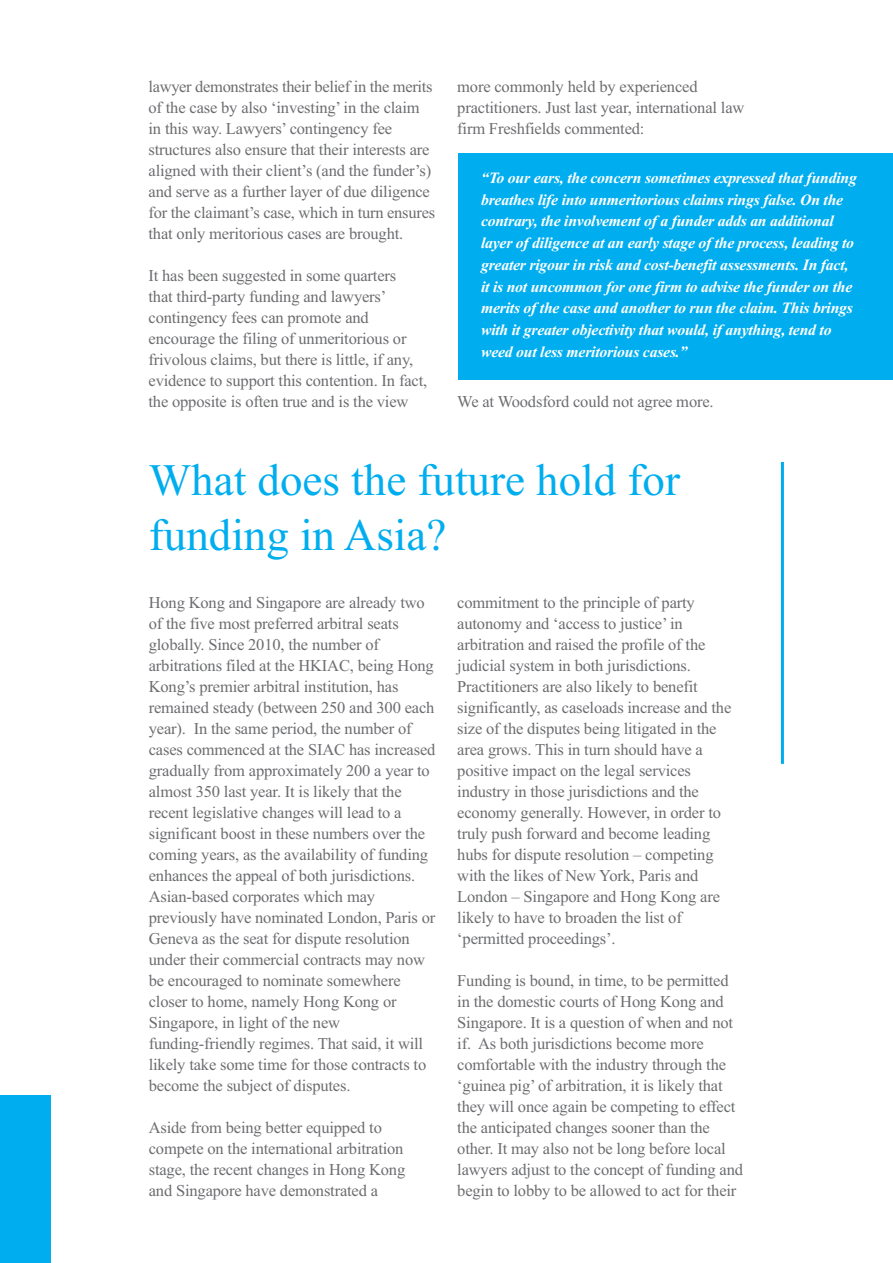
<style>
.page{position:relative;width:893px;height:1263px;background:#fff}
.page>*{position:absolute;margin:0;border:0;box-sizing:border-box;transform-origin:0 0}
.t1{font:45px/55.5px "Times New Roman";color:#00aeef}
.t2{font:16.5px/21px "Times New Roman";letter-spacing:-.01em;color:#6c6d70}
.t3{font:italic 700 15.75px/21.8px "Times New Roman";letter-spacing:-.015em;color:#fff}
</style>
<div class="page">
<div style="left:0;top:1095px;width:51px;height:168px;background:#00aeef"></div>
<hr style="left:781px;top:462px;width:3px;height:302px;background:#00aeef">
<div style="left:458px;top:153px;width:435px;height:227px;background:#00aeef"></div>
<p class="t2" style="left:149px;top:76px;width:288px">lawyer demonstrates their belief in the merits of the case by also ‘investing’ in the claim in this way. Lawyers’ contingency fee structures also ensure that their interests are aligned with their client’s (and the funder’s) and serve as a further layer of due diligence for the claimant’s case, which in turn ensures that only meritorious cases are brought.</p>
<p class="t2" style="left:149px;top:265px;width:280px">It has been suggested in some quarters<br>that third-party funding and lawyers’ contingency fees can promote and encourage the filing of unmeritorious or frivolous claims, but there is little, if any, evidence to support this contention. In fact, the opposite is often true and is the view</p>
<p class="t2" style="left:457px;top:76px;width:289px">more commonly held by experienced practitioners. Just last year, international law firm Freshfields commented:</p>
<p class="t3" style="left:481px;top:167px;width:377px">“To our ears, the concern sometimes expressed that funding breathes life into unmeritorious claims rings false. On the contrary, the involvement of a funder adds an additional layer of diligence at an early stage of the process, leading to greater rigour in risk and cost-benefit assessments. In fact, it is not uncommon for one firm to advise the funder on the merits of the case and another to run the claim. This brings with it greater objectivity that would, if anything, tend to weed out less meritorious cases.”</p>
<p class="t2" style="left:457px;top:391px;width:258px">We at Woodsford could not agree more.</p>
<h1 class="t1" style="left:149px;top:452px;width:533px">What does the future hold for funding in Asia?</h1>
<p class="t2" style="left:149px;top:591px;width:288px">Hong Kong and Singapore are already two of the five most preferred arbitral seats globally. Since 2010, the number of arbitrations filed at the HKIAC, being Hong Kong’s premier arbitral institution, has remained steady (between 250 and 300 each year). In the same period, the number of cases commenced at the SIAC has increased gradually from approximately 200 a year to almost 350 last year. It is likely that the recent legislative changes will lead to a significant boost in these numbers over the coming years, as the availability of funding enhances the appeal of both jurisdictions.<br>Asian-based corporates which may previously have nominated London, Paris or Geneva as the seat for dispute resolution under their commercial contracts may now be encouraged to nominate somewhere closer to home, namely Hong Kong or Singapore, in light of the new funding-friendly regimes. That said, it will likely take some time for those contracts to become the subject of disputes.</p>
<p class="t2" style="left:149px;top:1116px;width:258px">Aside from being better equipped to compete on the international arbitration stage, the recent changes in Hong Kong and Singapore have demonstrated a</p>
<p class="t2" style="left:457px;top:591px;width:276px">commitment to the principle of party autonomy and ‘access to justice’ in arbitration and raised the profile of the judicial system in both jurisdictions.<br>Practitioners are also likely to benefit significantly, as caseloads increase and the size of the disputes being litigated in the area grows. This in turn should have a positive impact on the legal services industry in those jurisdictions and the economy generally. However, in order to truly push forward and become leading hubs for dispute resolution – competing with the likes of New York, Paris and London – Singapore and Hong Kong are likely to have to broaden the list of ‘permitted proceedings’.</p>
<p class="t2" style="left:457px;top:969px;width:287px">Funding is bound, in time, to be permitted in the domestic courts of Hong Kong and Singapore. It is a question of when and not if. As both jurisdictions become more comfortable with the industry through the ‘guinea pig’ of arbitration, it is likely that they will once again be competing to effect the anticipated changes sooner than the other. It may also not be long before local lawyers adjust to the concept of funding and begin to lobby to be allowed to act for their</p>
</div>
